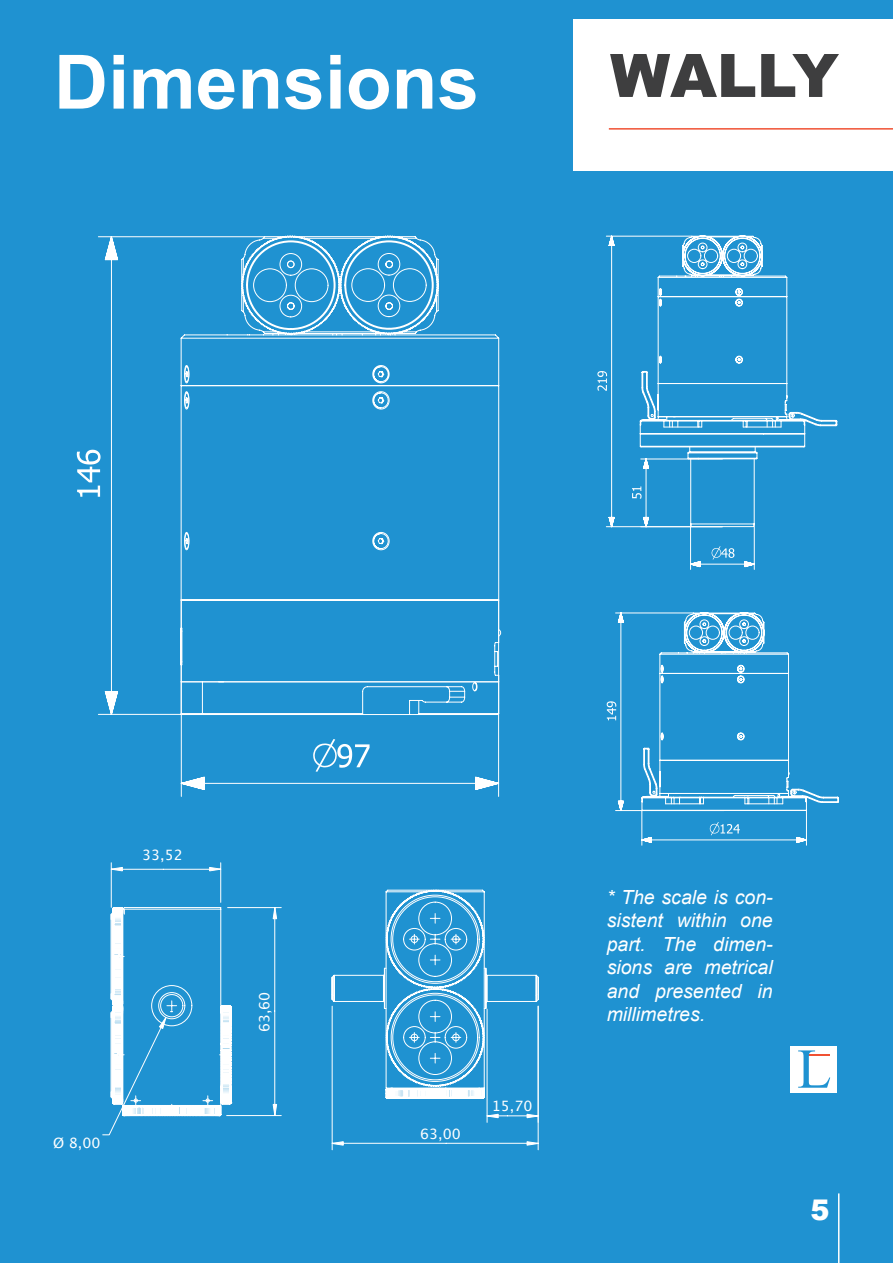
<style>
.page{position:relative;width:893px;height:1263px;background:#1f92d1}
.page>*{position:absolute;margin:0;border:0;box-sizing:border-box;transform-origin:0 0}
.t1{font:700 75px "Arial";color:#fff}
.t2{font:900 60px "Arial";color:#3e3e3f}
.t3{font:900 28.5px "Arial";color:#fff}
.t4{font:italic 19.5px/23.4px "Arial";color:#fff;text-align:justify}
.t5{font:14.25px "Lucida Grande";color:#fff}
</style>
<div class="page">
<hr style="left:838px;top:1193px;width:1px;height:70px;background:#fff">
<div style="left:573px;top:19px;width:320px;height:151px;background:#fff"></div>
<hr style="left:609px;top:128px;width:284px;height:2px;background:#f05133">
<svg style="left:77px;top:450px;width:21px;height:47px"></svg>
<svg style="left:98px;top:236px;width:401px;height:561px"></svg>
<svg style="left:607px;top:612px;width:232px;height:233px"></svg>
<svg style="left:611px;top:527px;width:144px;height:43px"></svg>
<svg style="left:597px;top:235px;width:241px;height:292px"></svg>
<hr style="left:111px;top:863px;width:1px;height:44px;background:#fff">
<hr style="left:220px;top:863px;width:1px;height:39px;background:#fff">
<hr style="left:111px;top:869px;width:52px;height:1px;background:#fff">
<hr style="left:163px;top:869px;width:58px;height:1px;background:#fff">
<svg style="left:110px;top:866px;width:13px;height:6px"></svg>
<svg style="left:209px;top:866px;width:13px;height:6px"></svg>
<svg style="left:102px;top:906px;width:130px;height:229px"></svg>
<hr style="left:227px;top:1115px;width:54px;height:1px;background:#fff">
<hr style="left:228px;top:907px;width:53px;height:1px;background:#fff">
<hr style="left:274px;top:1011px;width:1px;height:104px;background:#fff">
<hr style="left:274px;top:907px;width:1px;height:104px;background:#fff">
<svg style="left:272px;top:1104px;width:5px;height:12px"></svg>
<svg style="left:272px;top:907px;width:5px;height:12px"></svg>
<svg style="left:331px;top:889px;width:208px;height:210px"></svg>
<hr style="left:487px;top:1009px;width:1px;height:113px;background:#fff">
<hr style="left:507px;top:1115px;width:31px;height:1px;background:#fff">
<svg style="left:486px;top:1113px;width:21px;height:5px"></svg>
<svg style="left:526px;top:1113px;width:12px;height:5px"></svg>
<hr style="left:332px;top:1006px;width:1px;height:144px;background:#fff">
<hr style="left:538px;top:1006px;width:1px;height:144px;background:#fff">
<hr style="left:332px;top:1143px;width:114px;height:1px;background:#fff">
<hr style="left:446px;top:1143px;width:92px;height:1px;background:#fff">
<svg style="left:331px;top:1141px;width:13px;height:5px"></svg>
<svg style="left:526px;top:1141px;width:13px;height:5px"></svg>
<div style="left:790px;top:1046px;width:46px;height:46px;background:#fff"></div>
<svg style="left:798px;top:1050px;width:32px;height:38px"></svg>
<h1 class="t1" style="left:54px;top:33px;width:427px">Dimensions</h1>
<h2 class="t2" style="left:610px;top:32px;width:230px">WALLY</h2>
<p class="t5" style="left:142px;top:847px;width:42px">33,52</p>
<p class="t5" style="left:53px;top:1135px;width:49px">Ø 8,00</p>
<p class="t5" style="left:256px;top:1032px;width:42px;rotate:-90deg">63,60</p>
<p class="t5" style="left:420px;top:1126px;width:42px">63,00</p>
<p class="t5" style="left:492px;top:1097px;width:42px">15,70</p>
<p class="t4" style="left:607px;top:886px;width:168px">* The scale is con&shy;sistent within one part. The dimen&shy;sions are metrical and presented in millimetres.</p>
<h3 class="t3" style="left:810px;top:1189px;width:21px">5</h3>
</div>
